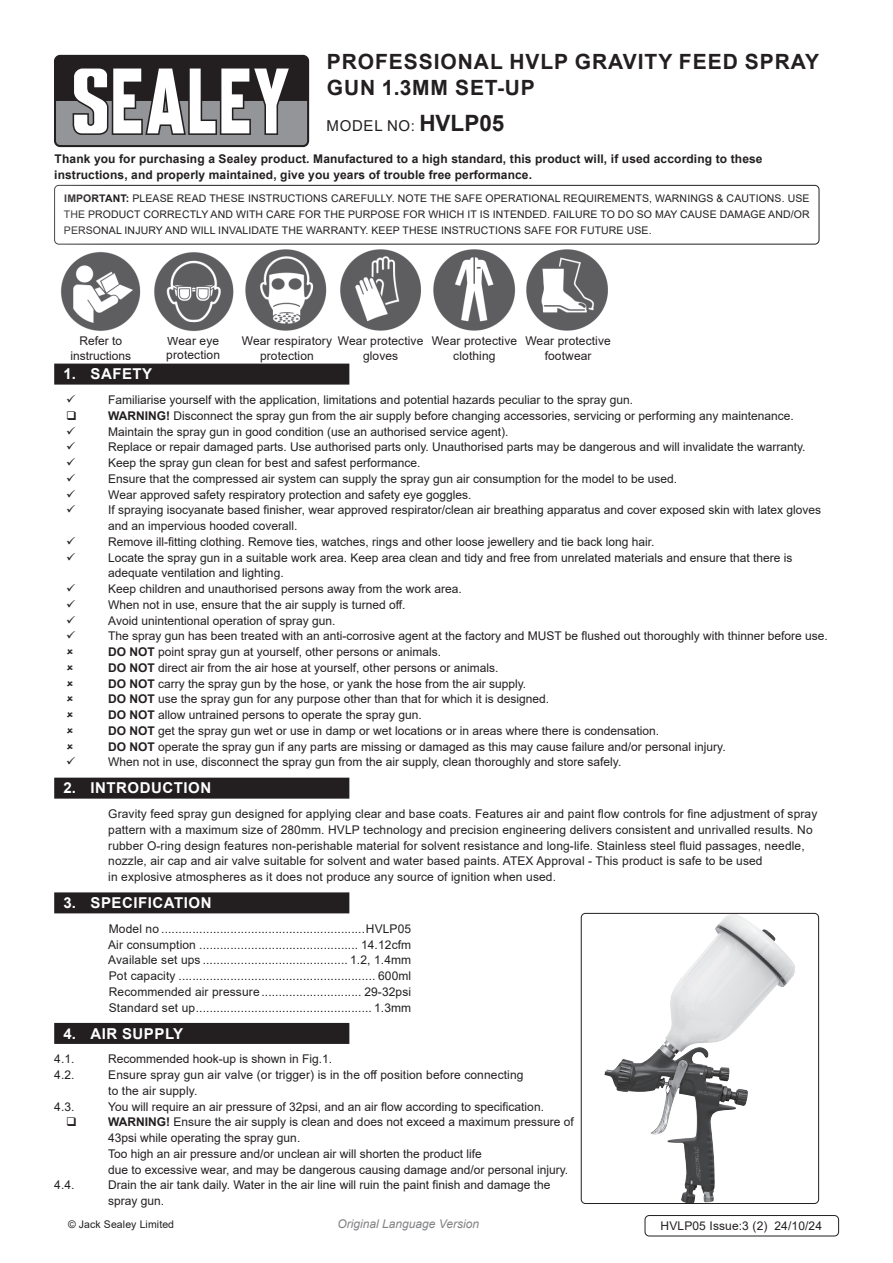
<style>
.page{position:relative;width:893px;height:1263px;background:#fff}
.page>*{position:absolute;margin:0;border:0;box-sizing:border-box;transform-origin:0 0}
.Product_Description{font:700 21px/25.2px "Arial";letter-spacing:.045em;color:#231f20}
.t1{font:700 15px "Arial";letter-spacing:.035em;color:#fff}
.Product_Description-2{font:15px "Arial";letter-spacing:.045em;color:#231f20}
.Body{font:12px/15.8px "Arial";color:#231f20;text-align:center}
.Specifications__Tabbed{font:12px "Arial";letter-spacing:.01em;color:#231f20}
.Body-2{font:700 12px/15.8px "Arial";letter-spacing:.01em;color:#231f20}
.Body__Footer{font:12px "Arial";letter-spacing:.01em;color:#231f20}
.t2{font:italic 12px "Arial";color:#808285}
.Body__Justified__7pt{font:10.5px/15.8px "Arial";letter-spacing:.01em;color:#231f20;text-align:justify}
.s1{font-weight:700;font-size:22.5px}
.s2{font-weight:700}
</style>
<div class="page">
<div style="left:54px;top:55px;width:255px;height:92px;background:#231f20;border-radius:6px"></div>
<svg style="left:56px;top:69px;width:251px;height:76px"></svg>
<div style="left:54px;top:185px;width:765px;height:59px;border:1px solid #231f20;border-radius:4px"></div>
<div style="left:54px;top:364px;width:295px;height:21px;background:#231f20"></div>
<div style="left:54px;top:778px;width:295px;height:21px;background:#231f20"></div>
<div style="left:54px;top:892px;width:295px;height:21px;background:#231f20"></div>
<div style="left:54px;top:1023px;width:295px;height:21px;background:#231f20"></div>
<div style="left:645px;top:1215px;width:194px;height:21px;border:1px solid #231f20;border-radius:4px"></div>
<img style="left:61px;top:252px;width:80px;height:79px">
<img style="left:154px;top:252px;width:80px;height:79px">
<img style="left:245px;top:249px;width:363px;height:82px">
<img style="left:604px;top:915px;width:128px;height:220px">
<div style="left:581px;top:913px;width:238px;height:291px;border:1px solid #231f20;border-radius:4px"></div>
<p class="Product_Description" style="left:327px;top:50px;width:494px">PROFESSIONAL HVLP GRAVITY FEED SPRAY<br>GUN 1.3MM SET-UP</p>
<p class="Product_Description-2" style="left:327px;top:115px;width:179px">MODEL NO: <span class="s1">HVLP05</span></p>
<p class="Body-2" style="left:54px;top:151px;width:710px">Thank you for purchasing a Sealey product. Manufactured to a high standard, this product will, if used according to these instructions, and properly maintained, give you years of trouble free performance.</p>
<p class="Body__Justified__7pt" style="left:64px;top:191px;width:747px"><span class="s2">IMPORTANT:</span> PLEASE READ THESE INSTRUCTIONS CAREFULLY. NOTE THE SAFE OPERATIONAL REQUIREMENTS, WARNINGS &amp; CAUTIONS. USE THE PRODUCT CORRECTLY AND WITH CARE FOR THE PURPOSE FOR WHICH IT IS INTENDED. FAILURE TO DO SO MAY CAUSE DAMAGE AND/OR PERSONAL INJURY AND WILL INVALIDATE THE WARRANTY. KEEP THESE INSTRUCTIONS SAFE FOR FUTURE USE.</p>
<p class="Body" style="left:71px;top:334px;width:62px;line-height:14.4px">Refer to instructions</p>
<p class="Body" style="left:166px;top:334px;width:55px;line-height:14.4px;text-align:left">Wear eye protection</p>
<p class="Body" style="left:242px;top:334px;width:92px;line-height:14.4px">Wear respiratory protection</p>
<p class="Body" style="left:338px;top:334px;width:87px;line-height:14.4px">Wear protective gloves</p>
<p class="Body" style="left:432px;top:334px;width:87px;line-height:14.4px">Wear protective clothing</p>
<p class="Body" style="left:525px;top:334px;width:87px;line-height:14.4px">Wear protective footwear</p>
<p class="t1" style="left:63px;top:363px;width:90px">1. SAFETY</p>
<p class="Body" style="left:108px;top:392px;width:526px">Familiarise yourself with the application, limitations and potential hazards peculiar to the spray gun.</p>
<p class="Body" style="left:108px;top:408px;width:687px"><span class="s2">WARNING!</span> Disconnect the spray gun from the air supply before changing accessories, servicing or performing any maintenance.</p>
<p class="Body" style="left:108px;top:423px;width:402px">Maintain the spray gun in good condition (use an authorised service agent).</p>
<p class="Body" style="left:108px;top:439px;width:699px">Replace or repair damaged parts. Use authorised parts only. Unauthorised parts may be dangerous and will invalidate the warranty.</p>
<p class="Body" style="left:108px;top:455px;width:314px">Keep the spray gun clean for best and safest performance.</p>
<p class="Body" style="left:108px;top:471px;width:570px">Ensure that the compressed air system can supply the spray gun air consumption for the model to be used.</p>
<p class="Body" style="left:108px;top:486px;width:365px">Wear approved safety respiratory protection and safety eye goggles.</p>
<p class="Body" style="left:108px;top:502px;width:715px;text-align:left">If spraying isocyanate based finisher, wear approved respirator/clean air breathing apparatus and cover exposed skin with latex gloves and an impervious hooded coverall.</p>
<p class="Body" style="left:108px;top:534px;width:548px">Remove ill-fitting clothing. Remove ties, watches, rings and other loose jewellery and tie back long hair.</p>
<p class="Body" style="left:108px;top:549px;width:686px;text-align:left">Locate the spray gun in a suitable work area. Keep area clean and tidy and free from unrelated materials and ensure that there is adequate ventilation and lighting.</p>
<p class="Body" style="left:108px;top:581px;width:355px">Keep children and unauthorised persons away from the work area.</p>
<p class="Body" style="left:108px;top:597px;width:299px">When not in use, ensure that the air supply is turned off.</p>
<p class="Body" style="left:108px;top:612px;width:229px">Avoid unintentional operation of spray gun.</p>
<p class="Body" style="left:108px;top:628px;width:721px">The spray gun has been treated with an anti-corrosive agent at the factory and MUST be flushed out thoroughly with thinner before use.</p>
<p class="Body" style="left:108px;top:644px;width:334px"><span class="s2">DO NOT</span> point spray gun at yourself, other persons or animals.</p>
<p class="Body" style="left:108px;top:660px;width:392px"><span class="s2">DO NOT</span> direct air from the air hose at yourself, other persons or animals.</p>
<p class="Body" style="left:108px;top:675px;width:419px"><span class="s2">DO NOT</span> carry the spray gun by the hose, or yank the hose from the air supply.</p>
<p class="Body" style="left:108px;top:691px;width:442px"><span class="s2">DO NOT</span> use the spray gun for any purpose other than that for which it is designed.</p>
<p class="Body" style="left:108px;top:707px;width:315px"><span class="s2">DO NOT</span> allow untrained persons to operate the spray gun.</p>
<p class="Body" style="left:108px;top:723px;width:552px"><span class="s2">DO NOT</span> get the spray gun wet or use in damp or wet locations or in areas where there is condensation.</p>
<p class="Body" style="left:108px;top:738px;width:619px"><span class="s2">DO NOT</span> operate the spray gun if any parts are missing or damaged as this may cause failure and/or personal injury.</p>
<p class="Body" style="left:108px;top:754px;width:515px">When not in use, disconnect the spray gun from the air supply, clean thoroughly and store safely.</p>
<p class="t1" style="left:63px;top:777px;width:149px">2. INTRODUCTION</p>
<p class="Body" style="left:108px;top:806px;width:711px;text-align:left">Gravity feed spray gun designed for applying clear and base coats. Features air and paint flow controls for fine adjustment of spray pattern with a maximum size of 280mm. HVLP technology and precision engineering delivers consistent and unrivalled results. No rubber O-ring design features non-perishable material for solvent resistance and long-life. Stainless steel fluid passages, needle, nozzle, air cap and air valve suitable for solvent and water based paints. ATEX Approval - This product is safe to be used<br>in explosive atmospheres as it does not produce any source of ignition when used.</p>
<p class="t1" style="left:63px;top:892px;width:150px">3. SPECIFICATION</p>
<p class="Specifications__Tabbed" style="left:109px;top:920px;width:304px">Model no ...........................................................HVLP05</p>
<p class="Specifications__Tabbed" style="left:108px;top:936px;width:305px">Air consumption .............................................. 14.12cfm</p>
<p class="Specifications__Tabbed" style="left:108px;top:952px;width:305px">Available set ups .......................................... 1.2, 1.4mm</p>
<p class="Specifications__Tabbed" style="left:109px;top:968px;width:304px">Pot capacity ......................................................... 600ml</p>
<p class="Specifications__Tabbed" style="left:109px;top:983px;width:304px">Recommended air pressure ............................. 29-32psi</p>
<p class="Specifications__Tabbed" style="left:109px;top:999px;width:304px">Standard set up................................................... 1.3mm</p>
<p class="t1" style="left:63px;top:1023px;width:121px">4. AIR SUPPLY</p>
<p class="Body" style="left:54px;top:1051px;width:22px">4.1.</p>
<p class="Body" style="left:108px;top:1051px;width:226px">Recommended hook-up is shown in Fig.1.</p>
<p class="Body" style="left:54px;top:1067px;width:22px">4.2.</p>
<p class="Body" style="left:108px;top:1067px;width:417px">Ensure spray gun air valve (or trigger) is in the off position before connecting</p>
<p class="Body" style="left:108px;top:1083px;width:91px">to the air supply.</p>
<p class="Body" style="left:54px;top:1098px;width:22px">4.3.</p>
<p class="Body" style="left:108px;top:1098px;width:437px">You will require an air pressure of 32psi, and an air flow according to specification.</p>
<p class="Body" style="left:108px;top:1114px;width:467px"><span class="s2">WARNING!</span> Ensure the air supply is clean and does not exceed a maximum pressure of</p>
<p class="Body" style="left:108px;top:1130px;width:194px">43psi while operating the spray gun.</p>
<p class="Body" style="left:108px;top:1146px;width:375px">Too high an air pressure and/or unclean air will shorten the product life</p>
<p class="Body" style="left:108px;top:1161px;width:462px">due to excessive wear, and may be dangerous causing damage and/or personal injury.</p>
<p class="Body" style="left:54px;top:1177px;width:22px">4.4.</p>
<p class="Body" style="left:108px;top:1177px;width:444px">Drain the air tank daily. Water in the air line will ruin the paint finish and damage the</p>
<p class="Body" style="left:108px;top:1193px;width:58px">spray gun.</p>
<p class="Body__Justified__7pt" style="left:68px;top:1216px;width:108px">© Jack Sealey Limited</p>
<p class="t2" style="left:337px;top:1216px;width:143px">Original Language Version</p>
<p class="Body__Footer" style="left:660px;top:1218px;width:163px">HVLP05 Issue:3 (2) 24/10/24</p>
</div>
